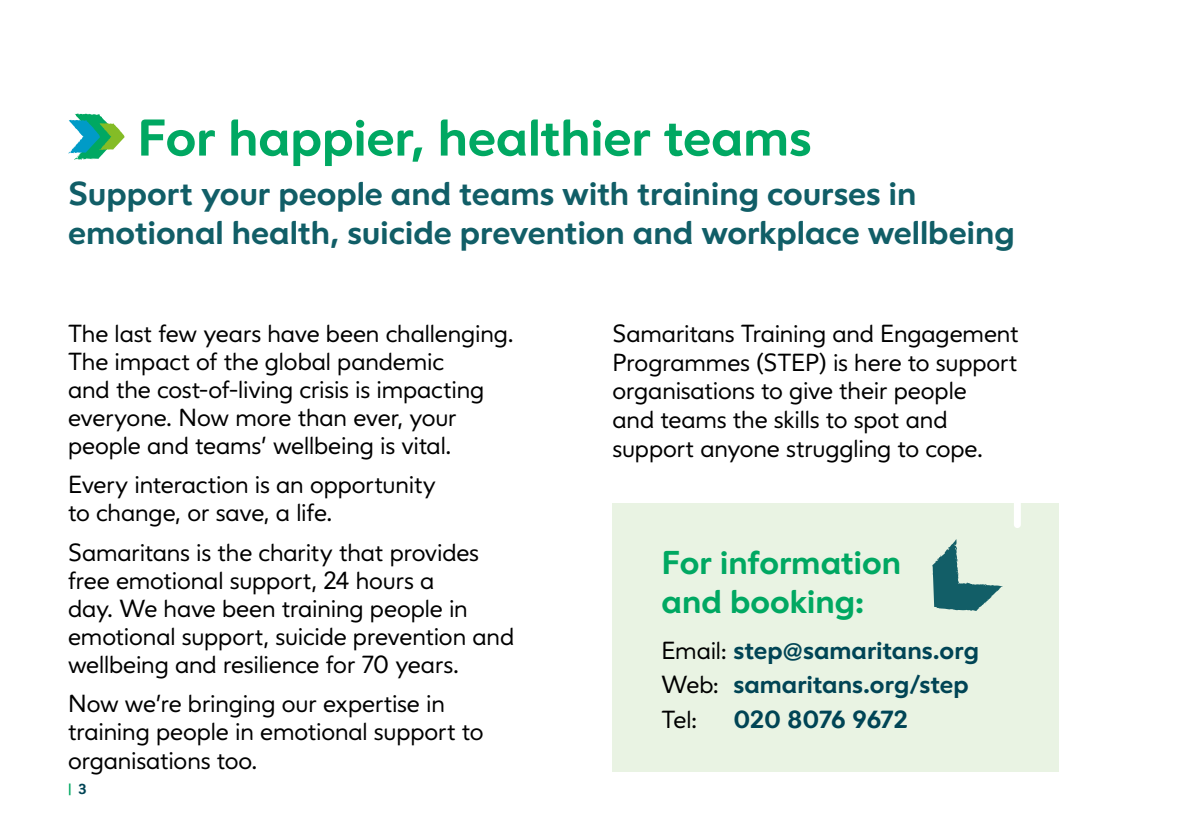
<style>
.page{position:relative;width:1191px;height:840px;background:#fff}
.page>*{position:absolute;margin:0;border:0;box-sizing:border-box;transform-origin:0 0}
.t1{font:700 50px "Varah";letter-spacing:-.005em;color:#00a862}
.SubHeader{font:700 32px/38.4px "Varah";color:#115e67}
.SubHeader-2{font:700 32px/38.4px "Varah";letter-spacing:-.005em;color:#00a862}
.Body{font:24px/28px "Varah";letter-spacing:-.005em;color:#000}
.Body-2{font:700 24px "Varah";color:#045}
.t2{font:700 14px "Varah";color:#00a862}
.s1{color:#045}
.s2{font-weight:400;color:#000}
</style>
<div class="page">
<div style="left:612px;top:503px;width:447px;height:268px;background:#e9f3e3"></div>
<svg style="left:1014px;top:503px;width:6px;height:24px"></svg>
<svg style="left:932px;top:539px;width:70px;height:71px"></svg>
<svg style="left:68px;top:113px;width:57px;height:47px"></svg>
<p class="t1" style="left:137px;top:107px;width:675px">For happier, healthier teams</p>
<p class="SubHeader" style="left:68px;top:175px;width:948px">Support your people and teams with training courses in emotional health, suicide prevention and workplace wellbeing</p>
<p class="Body" style="left:68px;top:320px;width:447px">The last few years have been challenging.<br>The impact of the global pandemic<br>and the cost-of-living crisis is impacting everyone. Now more than ever, your people and teams’ wellbeing is vital.</p>
<p class="Body" style="left:68px;top:471px;width:369px">Every interaction is an opportunity to change, or save, a life.</p>
<p class="Body" style="left:68px;top:538px;width:448px">Samaritans is the charity that provides free emotional support, 24 hours a<br>day. We have been training people in emotional support, suicide prevention and wellbeing and resilience for 70 years.</p>
<p class="Body" style="left:68px;top:690px;width:417px">Now we’re bringing our expertise in training people in emotional support to organisations too.</p>
<p class="t2" style="left:68px;top:780px;width:20px">| <span class="s1">3</span></p>
<p class="Body" style="left:612px;top:319px;width:407px;line-height:28.8px">Samaritans Training and Engagement Programmes (STEP) is here to support organisations to give their people<br>and teams the skills to spot and support anyone struggling to cope.</p>
<p class="SubHeader-2" style="left:661px;top:543px;width:241px">For information and booking:</p>
<p class="Body-2" style="left:661px;top:634px;width:319px"><span class="s2">Email:</span> step@samaritans.org</p>
<p class="Body-2" style="left:661px;top:669px;width:309px"><span class="s2">Web:</span> samaritans.org/step</p>
<p class="Body" style="left:661px;top:705px;width:37px">Tel:</p>
<p class="Body-2" style="left:733px;top:703px;width:176px">020 8076 9672</p>
</div>
